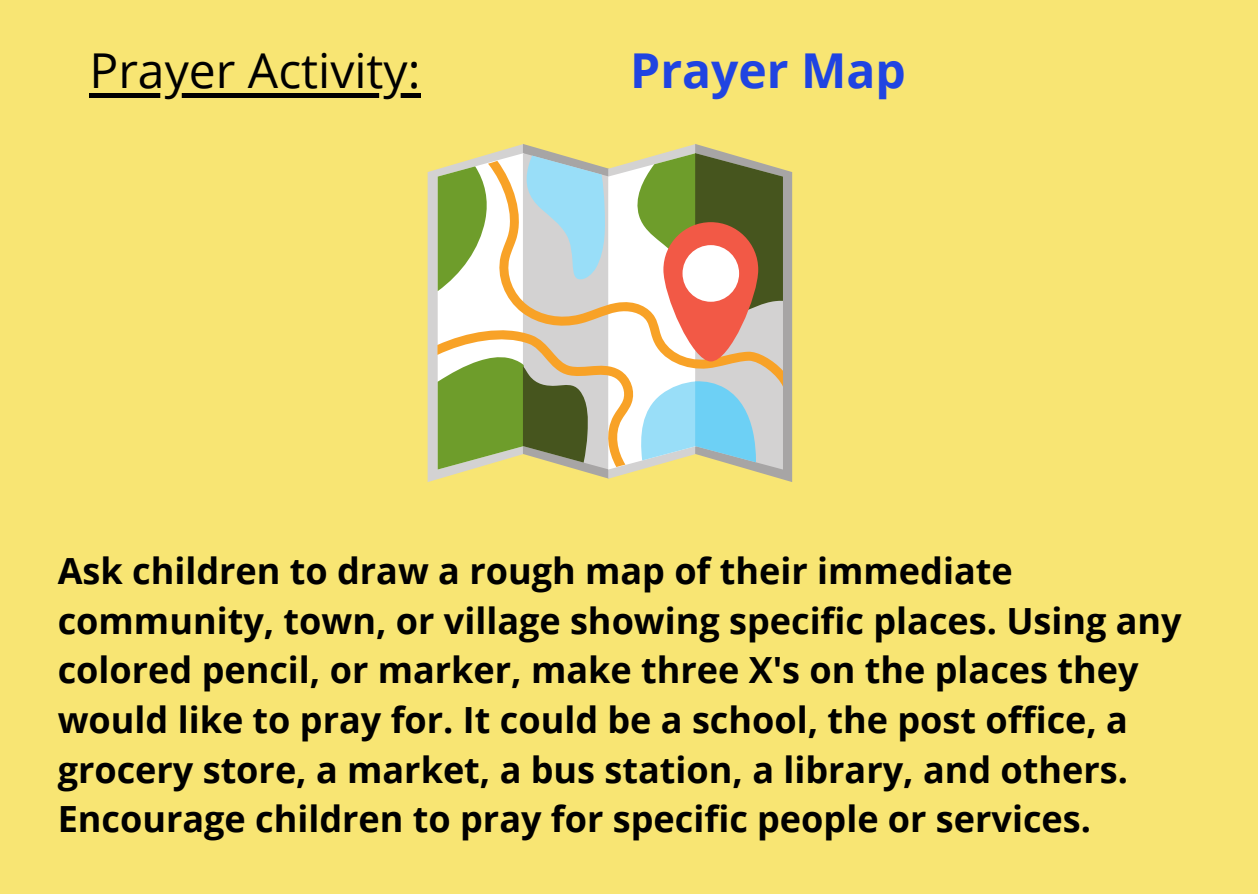
<style>
.page{position:relative;width:1258px;height:894px;background:#fff}
.page>*{position:absolute;margin:0;border:0;box-sizing:border-box;transform-origin:0 0}
.t1{font:48px "Open Sans";color:#000}
.t2{font:700 48px "Open Sans";color:#2044e1}
.t3{font:700 36px/49.5px "Open Sans";color:#000}
</style>
<div class="page">
<div style="left:0;top:0;width:1258px;height:893px;background:#f8e573"></div>
<svg style="left:428px;top:144px;width:364px;height:338px;background:#b9c49f"></svg>
<svg style="left:663px;top:222px;width:95px;height:139px;background:#ed7362"></svg>
<div style="left:682px;top:245px;width:57px;height:57px;background:#fff;border-radius:50%"></div>
<hr style="left:89px;top:93px;width:332px;height:4px;background:#000">
<p class="t1" style="left:89px;top:37px;width:333px">Prayer Activity:</p>
<p class="t2" style="left:630px;top:37px;width:277px">Prayer Map</p>
<p class="t3" style="left:58px;top:545px;width:1125px">Ask children to draw a rough map of their immediate community, town, or village showing specific places. Using any colored pencil, or marker, make three X's on the places they would like to pray for. It could be a school, the post office, a grocery store, a market, a bus station, a library, and others.</p>
<p class="t3" style="left:58px;top:793px;width:1035px">Encourage children to pray for specific people or services.</p>
</div>
